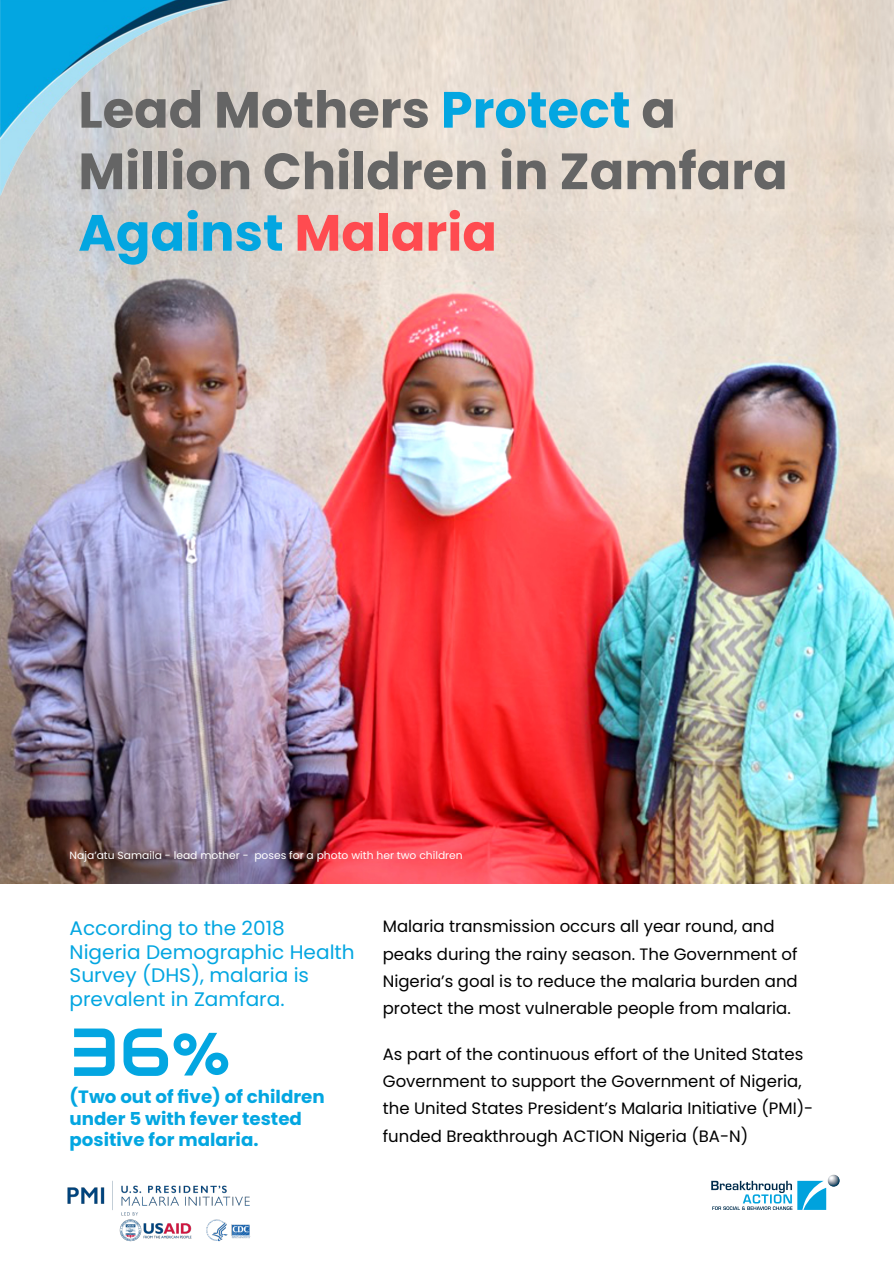
<style>
.page{position:relative;width:894px;height:1263px;background:#fff}
.page>*{position:absolute;margin:0;border:0;box-sizing:border-box;transform-origin:0 0}
.t1{font:67.65px "Audiowide";color:#03a6e1}
.t2{font:700 50.85px/61.5px "Poppins";color:#656565}
.t3{font:19.65px/23.9px "Poppins";color:#03a6e1}
.t4{font:700 17.85px/21.6px "Poppins";color:#03a6e1}
.t5{font:16.5px/27.3px "Poppins";color:#000}
.t6{font:10.5px "Poppins";color:#fff}
.s1{color:#03a6e1}
.s2{color:#ff4b50}
</style>
<div class="page">
<img style="left:0;top:212px;width:893px;height:672px">
<img style="left:0;top:0;width:252px;height:204px">
<img style="left:67px;top:1180px;width:184px;height:62px">
<svg style="left:711px;top:1175px;width:128px;height:35px"></svg>
<h2 class="t2" style="left:78px;top:79px;width:710px">Lead Mothers <span class="s1">Protect</span> a<br>Million Children in Zamfara<br><span class="s1">Against</span> <span class="s2">Malaria</span></h2>
<p class="t6" style="left:70px;top:848px;width:394px">Naja’atu Samaila - lead mother - poses for a photo with her two children</p>
<p class="t3" style="left:70px;top:916px;width:286px">According to the 2018<br>Nigeria Demographic Health<br>Survey (DHS), malaria is prevalent in Zamfara.</p>
<h1 class="t1" style="left:70px;top:1009px;width:163px">36%</h1>
<p class="t4" style="left:70px;top:1086px;width:256px">(Two out of five) of children under 5 with fever tested positive for malaria.</p>
<p class="t5" style="left:382px;top:913px;width:416px">Malaria transmission occurs all year round, and peaks during the rainy season. The Government of Nigeria’s goal is to reduce the malaria burden and protect the most vulnerable people from malaria.</p>
<p class="t5" style="left:382px;top:1040px;width:432px">As part of the continuous effort of the United States Government to support the Government of Nigeria, the United States President’s Malaria Initiative (PMI)- funded Breakthrough ACTION Nigeria (BA-N)</p>
</div>
